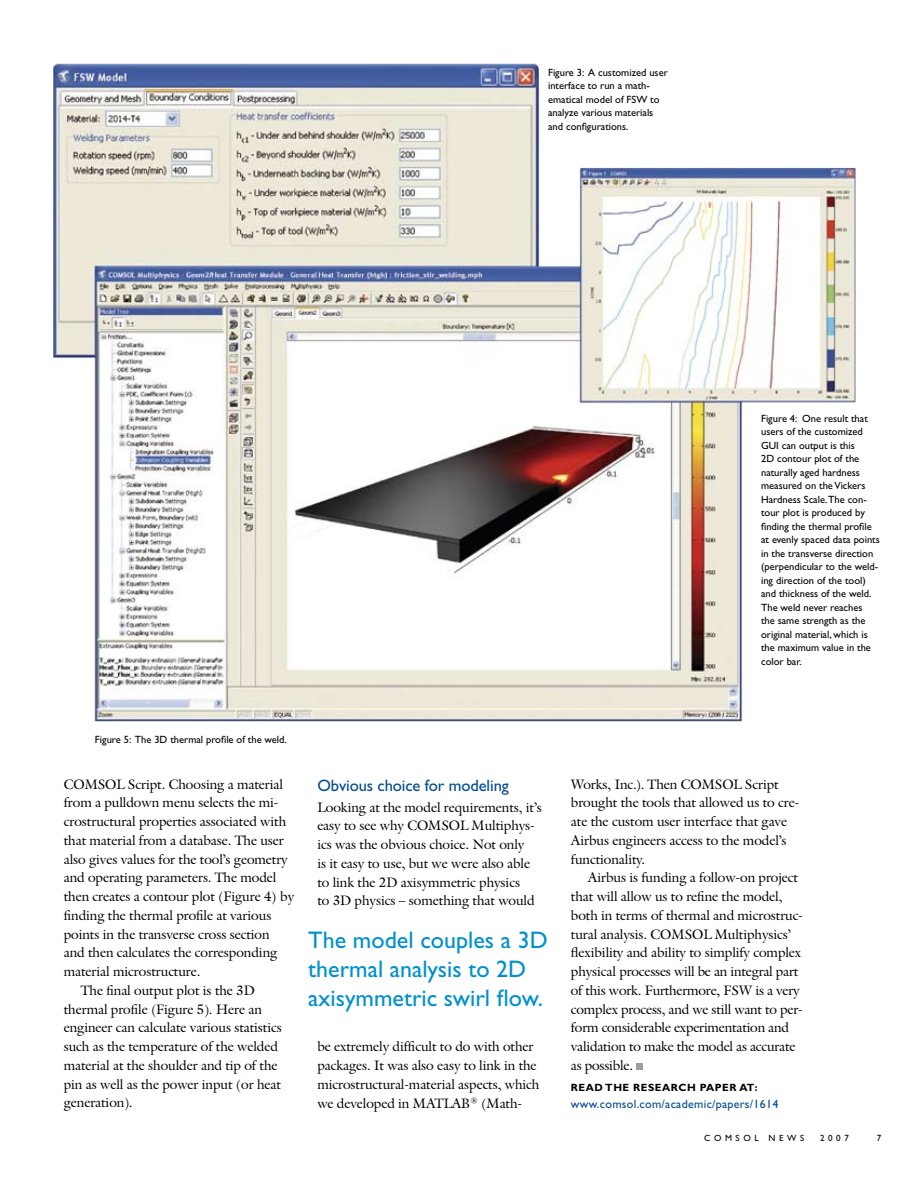
<style>
.page{position:relative;width:918px;height:1188px;background:#fff}
.page>*{position:absolute;margin:0;border:0;box-sizing:border-box;transform-origin:0 0}
.t1{font:24px/28.8px "Gill Sans";color:#0090cd}
.t2{font:16.5px "Gill Sans";letter-spacing:-.005em;color:#004b92}
.t3{font:13.5px/18.8px "Galliard Rom SCC";color:#000}
.t4{font:12px "Gill Sans";letter-spacing:.025em;color:#004b92}
.t5{font:10.5px/13.5px "Gill Sans";color:#000}
.t6{font:700 10.5px "Gill Sans";letter-spacing:.05em;color:#000}
.t7{font:9px "Gill Sans";letter-spacing:.4em;color:#000}
</style>
<div class="page">
<div style="left:636px;top:1063px;width:7px;height:7px;background:#9c9d9f"></div>
<img style="left:53px;top:63px;width:803px;height:659px">
<p class="t5" style="left:548px;top:66px;width:121px">Figure 3: A customized user interface to run a math&shy;ematical model of FSW to analyze various materials and configurations.</p>
<p class="t5" style="left:761px;top:412px;width:108px">Figure 4: One result that users of the customized<br>GUI</p>
<p class="t5" style="left:761px;top:439px;width:120px;text-indent:21px">can output is this<br>2D contour plot of the naturally aged hardness measured on the Vickers<br>Hardness Scale.The con&shy;tour plot is produced by finding the thermal profile at evenly spaced data points in the transverse direction (perpendicular to the weld&shy;ing direction of the tool) and thickness of the weld.<br>The weld never reaches<br>the same strength as the original material, which is the maximum value in the color bar.</p>
<p class="t5" style="left:95px;top:733px;width:193px">Figure 5: The 3D thermal profile of the weld.</p>
<p class="t3" style="left:64px;top:775px;width:221px">COMSOL Script. Choosing a material</p>
<p class="t3" style="left:64px;top:793px;width:216px">from a pulldown menu selects the mi-</p>
<p class="t3" style="left:64px;top:812px;width:224px">crostructural properties associated with</p>
<p class="t3" style="left:64px;top:831px;width:222px">that material from a database. The user</p>
<p class="t3" style="left:64px;top:850px;width:225px">also gives values for the tool’s geometry</p>
<p class="t3" style="left:64px;top:868px;width:214px">and operating parameters. The model</p>
<p class="t3" style="left:64px;top:887px;width:232px">then creates a contour plot (Figure 4) by</p>
<p class="t3" style="left:64px;top:906px;width:209px">finding the thermal profile at various</p>
<p class="t3" style="left:64px;top:925px;width:207px">points in the transverse cross section</p>
<p class="t3" style="left:64px;top:943px;width:215px">and then calculates the corresponding</p>
<p class="t3" style="left:64px;top:962px;width:138px">material microstructure.</p>
<p class="t3" style="left:81px;top:981px;width:176px">The final output plot is the 3D</p>
<p class="t3" style="left:64px;top:1000px;width:200px">thermal profile (Figure 5). Here an</p>
<p class="t3" style="left:64px;top:1018px;width:220px">engineer can calculate various statistics</p>
<p class="t3" style="left:64px;top:1037px;width:216px">such as the temperature of the welded</p>
<p class="t3" style="left:64px;top:1056px;width:215px">material at the shoulder and tip of the</p>
<p class="t3" style="left:64px;top:1075px;width:219px">pin as well as the power input (or heat</p>
<p class="t3" style="left:64px;top:1093px;width:70px">generation).</p>
<p class="t2" style="left:317px;top:776px;width:193px">Obvious choice for modeling</p>
<p class="t3" style="left:317px;top:797px;width:226px">Looking at the model requirements, it’s easy to see why COMSOL Multiphys&shy;ics was the obvious choice. Not only<br>is it easy to use, but we were also able to link the 2D axisymmetric physics<br>to 3D physics – something that would</p>
<h1 class="t1" style="left:308px;top:926px;width:238px">The model couples a 3D thermal analysis to 2D axisymmetric swirl flow.</h1>
<p class="t3" style="left:317px;top:1037px;width:224px">be extremely difficult to do with other packages. It was also easy to link in the microstructural-material aspects, which we developed in MATLAB<sup>®</sup> (Math-</p>
<p class="t3" style="left:571px;top:774px;width:230px">Works, Inc.). Then COMSOL Script brought the tools that allowed us to cre&shy;ate the custom user interface that gave Airbus engineers access to the model’s functionality.</p>
<p class="t3" style="left:571px;top:868px;width:233px;text-indent:17px">Airbus is funding a follow-on project that will allow us to refine the model, both in terms of thermal and microstruc&shy;tural analysis. COMSOL Multiphysics’ flexibility and ability to simplify complex physical processes will be an integral part of this work. Furthermore, FSW is a very complex process, and we still want to per&shy;form considerable experimentation and validation to make the model as accurate as possible.</p>
<p class="t6" style="left:571px;top:1081px;width:188px">READ THE RESEARCH PAPER AT:</p>
<p class="t4" style="left:571px;top:1097px;width:209px">www.comsol.com/academic/papers/1614</p>
<p class="t7" style="left:704px;top:1133px;width:101px">Comsol NEWS</p>
<p class="t7" style="left:820px;top:1133px;width:30px">2007</p>
</div>
